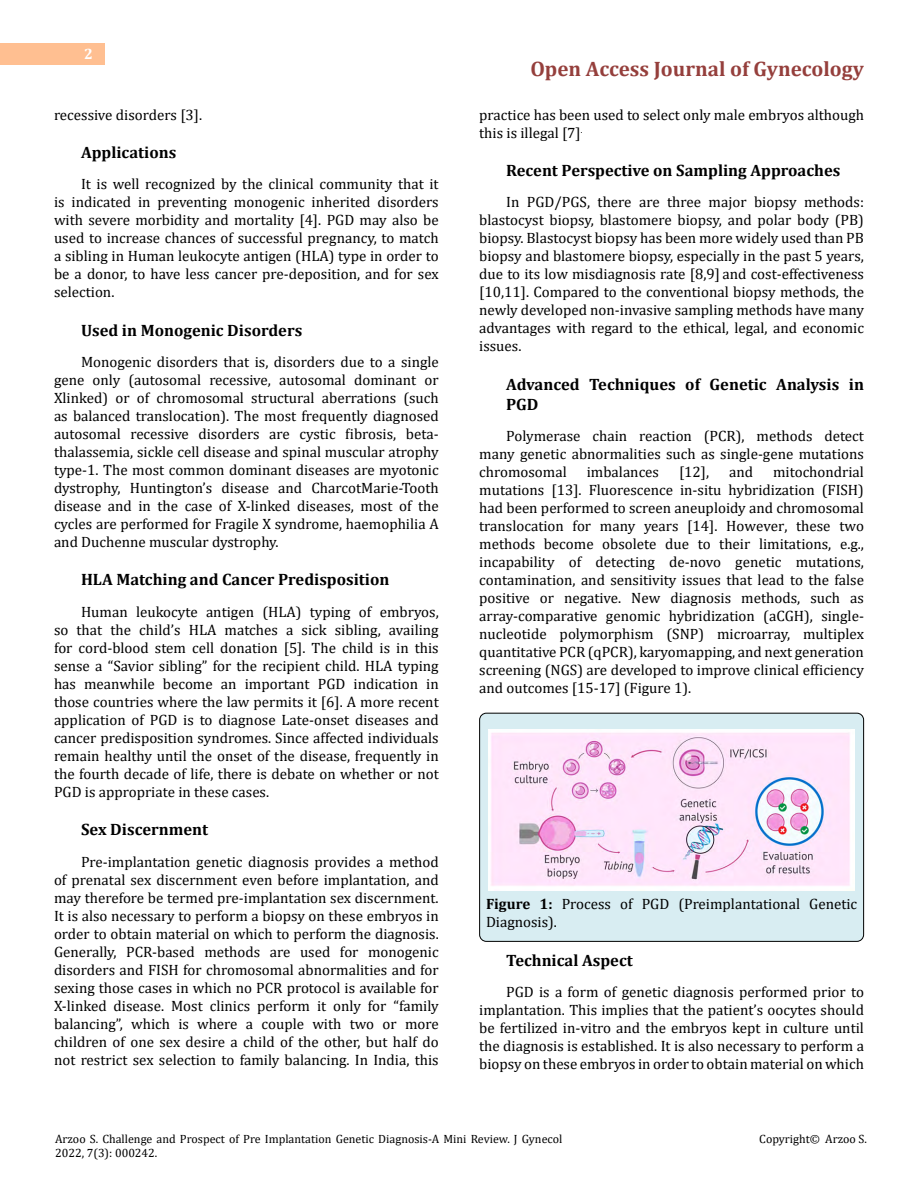
<style>
.page{position:relative;width:918px;height:1188px;background:#fff}
.page>*{position:absolute;margin:0;border:0;box-sizing:border-box;transform-origin:0 0}
.t1{font:700 21px "Cambria";color:#953f3c}
.t2{font:700 16.5px/20.2px "Cambria";color:#000}
.t3{font:15px/18px "Cambria";color:#000;text-align:justify}
.t4{font:700 15px "Cambria";color:#fff}
.t5{font:12px/14.4px "Cambria";color:#000}
.s1{font-weight:700}
</style>
<div class="page">
<div style="left:0;top:43px;width:105px;height:21px;background:#ffbf91"></div>
<div style="left:480px;top:713px;width:384px;height:228px;background:#d8edf2;border-radius:7px"></div>
<div style="left:479px;top:713px;width:385px;height:229px;border:1px solid #000;border-radius:7px"></div>
<img style="left:489px;top:729px;width:366px;height:162px">
<p class="t4" style="left:84px;top:44px;width:10px">2</p>
<p class="t3" style="left:54px;top:105px;width:150px">recessive disorders [3].</p>
<p class="t2" style="left:81px;top:142px;width:97px">Applications</p>
<p class="t3" style="left:54px;top:175px;width:386px;text-indent:27px">It is well recognized by the clinical community that it is indicated in preventing monogenic inherited disorders with severe morbidity and mortality [4]. PGD may also be used to increase chances of successful pregnancy, to match a sibling in Human leukocyte antigen (HLA) type in order to be a donor, to have less cancer pre-deposition, and for sex selection.</p>
<p class="t2" style="left:81px;top:319px;width:223px">Used in Monogenic Disorders</p>
<p class="t3" style="left:54px;top:353px;width:386px;text-indent:27px">Monogenic disorders that is, disorders due to a single gene only (autosomal recessive, autosomal dominant or Xlinked) or of chromosomal structural aberrations (such as balanced translocation). The most frequently diagnosed autosomal recessive disorders are cystic fibrosis, beta&shy;thalassemia, sickle cell disease and spinal muscular atrophy type-1. The most common dominant diseases are myotonic dystrophy, Huntington’s disease and CharcotMarie-Tooth disease and in the case of X-linked diseases, most of the cycles are performed for Fragile X syndrome, haemophilia A and Duchenne muscular dystrophy.</p>
<p class="t2" style="left:81px;top:569px;width:310px">HLA Matching and Cancer Predisposition</p>
<p class="t3" style="left:54px;top:603px;width:386px;text-indent:27px">Human leukocyte antigen (HLA) typing of embryos, so that the child’s HLA matches a sick sibling, availing for cord-blood stem cell donation [5]. The child is in this sense a “Savior sibling” for the recipient child. HLA typing has meanwhile become an important PGD indication in those countries where the law permits it [6]. A more recent application of PGD is to diagnose Late-onset diseases and cancer predisposition syndromes. Since affected individuals remain healthy until the onset of the disease, frequently in the fourth decade of life, there is debate on whether or not PGD is appropriate in these cases.</p>
<p class="t2" style="left:81px;top:819px;width:129px">Sex Discernment</p>
<p class="t3" style="left:54px;top:852px;width:386px;text-indent:27px">Pre-implantation genetic diagnosis provides a method of prenatal sex discernment even before implantation, and may therefore be termed pre-implantation sex discernment.<br>It is also necessary to perform a biopsy on these embryos in order to obtain material on which to perform the diagnosis.<br>Generally, PCR-based methods are used for monogenic disorders and FISH for chromosomal abnormalities and for sexing those cases in which no PCR protocol is available for X-linked disease. Most clinics perform it only for “family balancing”, which is where a couple with two or more children of one sex desire a child of the other, but half do not restrict sex selection to family balancing. In India, this</p>
<h1 class="t1" style="left:530px;top:54px;width:335px">Open Access Journal of Gynecology</h1>
<p class="t3" style="left:479px;top:105px;width:386px">practice has been used to select only male embryos although this is illegal [7]<sup>.</sup></p>
<p class="t2" style="left:506px;top:160px;width:336px">Recent Perspective on Sampling Approaches</p>
<p class="t3" style="left:479px;top:193px;width:386px;text-indent:27px">In PGD/PGS, there are three major biopsy methods: blastocyst biopsy, blastomere biopsy, and polar body (PB) biopsy. Blastocyst biopsy has been more widely used than PB biopsy and blastomere biopsy, especially in the past 5 years, due to its low misdiagnosis rate [8,9] and cost-effectiveness [10,11]. Compared to the conventional biopsy methods, the newly developed non-invasive sampling methods have many advantages with regard to the ethical, legal, and economic issues.</p>
<p class="t2" style="left:506px;top:373px;width:359px">Advanced Techniques of Genetic Analysis in<br>PGD</p>
<p class="t3" style="left:479px;top:427px;width:386px;text-indent:27px">Polymerase chain reaction (PCR), methods detect many genetic abnormalities such as single-gene mutations chromosomal</p>
<p class="t3" style="left:479px;top:463px;width:386px;text-indent:294px">mitochondrial mutations [13]. Fluorescence in-situ hybridization (FISH) had been performed to screen aneuploidy and chromosomal translocation for many years [14]. However, these two methods become obsolete due to their limitations, e.g., incapability of detecting de-novo genetic mutations, contamination, and sensitivity issues that lead to the false positive or negative. New diagnosis methods, such as array-comparative genomic hybridization (aCGH), single&shy;nucleotide polymorphism (SNP) microarray, multiplex quantitative PCR (qPCR), karyomapping, and next generation screening (NGS) are developed to improve clinical efficiency and outcomes [15-17] (Figure 1).</p>
<p class="t3" style="left:587px;top:463px;width:74px">imbalances</p>
<p class="t3" style="left:679px;top:463px;width:32px">[12],</p>
<p class="t3" style="left:729px;top:463px;width:26px">and</p>
<p class="t3" style="left:486px;top:895px;width:373px"><span class="s1">Figure 1:</span> Process of PGD (Preimplantational Genetic<br>Diagnosis).</p>
<p class="t2" style="left:506px;top:949px;width:128px">Technical Aspect</p>
<p class="t3" style="left:479px;top:983px;width:386px;text-indent:27px">PGD is a form of genetic diagnosis performed prior to implantation. This implies that the patient’s oocytes should be fertilized in-vitro and the embryos kept in culture until the diagnosis is established. It is also necessary to perform a biopsy on these embryos in order to obtain material on which</p>
<p class="t5" style="left:55px;top:1132px;width:509px">Arzoo S. Challenge and Prospect of Pre Implantation Genetic Diagnosis-A Mini Review. J Gynecol<br>2022, 7(3): 000242.</p>
<p class="t5" style="left:759px;top:1132px;width:109px">Copyright© Arzoo S.</p>
</div>
